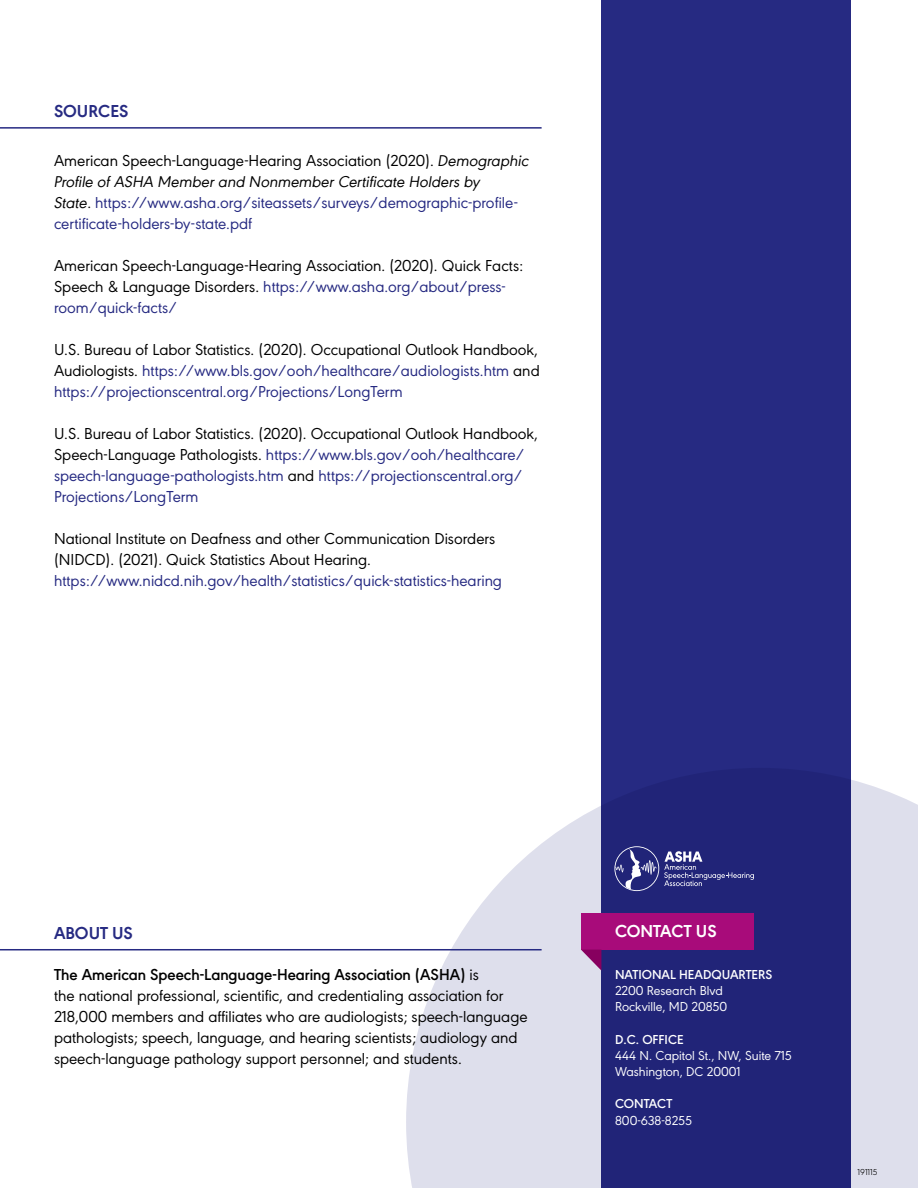
<style>
.page{position:relative;width:918px;height:1188px;background:#fff}
.page>*{position:absolute;margin:0;border:0;box-sizing:border-box;transform-origin:0 0}
.t1{font:700 18px "URW Geometric";color:#262a82}
.t2{font:700 18px "URW Geometric";color:#fff}
.t3{font:16.5px/21px "URW Geometric";color:#262a82}
.t4{font:16.5px/21px "URW Geometric";color:#000}
.t5{font:13.5px/16.2px "URW Geometric";color:#fff}
.t6{font:600 13.5px "URW Geometric";color:#fff}
.t7{font:300 9px "URW Geometric";color:#000}
.s1{color:#000}
.s2{font-style:italic;color:#000}
.s3{color:#262a82}
.s4{font-weight:600}
</style>
<div class="page">
<div style="left:601px;top:0;width:249px;height:1188px;background:#262a82"></div>
<svg style="left:406px;top:768px;width:512px;height:420px"></svg>
<div style="left:581px;top:913px;width:172px;height:37px;background:#a80b7a"></div>
<svg style="left:581px;top:950px;width:20px;height:21px"></svg>
<svg style="left:614px;top:846px;width:140px;height:45px"></svg>
<hr style="left:0;top:949px;width:542px;height:1px;background:#262a82">
<hr style="left:0;top:127px;width:542px;height:2px;background:#262a82">
<p class="t1" style="left:54px;top:97px;width:76px">SOURCES</p>
<p class="t3" style="left:54px;top:149px;width:477px"><span class="s1">American Speech-Language-Hearing Association (2020).</span> <span class="s2">Demographic Profile of ASHA Member and Nonmember Certificate Holders by<br>State</span><span class="s1">.</span> https://www.asha.org/siteassets/surveys/demographic-profile&shy;certificate-holders-by-state.pdf</p>
<p class="t4" style="left:54px;top:254px;width:471px">American Speech-Language-Hearing Association. (2020). Quick Facts:<br>Speech &amp; Language Disorders. <span class="s3">https://www.asha.org/about/press&shy;room/quick-facts/</span></p>
<p class="t3" style="left:54px;top:338px;width:487px;text-align:justify"><span class="s1">U.S. Bureau of Labor Statistics. (2020). Occupational Outlook Handbook, Audiologists.</span> https://www.bls.gov/ooh/healthcare/audiologists.htm <span class="s1">and </span>https://projectionscentral.org/Projections/LongTerm</p>
<p class="t3" style="left:54px;top:422px;width:485px"><span class="s1">U.S. Bureau of Labor Statistics. (2020). Occupational Outlook Handbook, Speech-Language Pathologists.</span> https://www.bls.gov/ooh/healthcare/ speech-language-pathologists.htm <span class="s1">and</span> https://projectionscentral.org/ Projections/LongTerm</p>
<p class="t4" style="left:54px;top:527px;width:443px">National Institute on Deafness and other Communication Disorders (NIDCD). (2021). Quick Statistics About Hearing.</p>
<p class="t3" style="left:54px;top:569px;width:450px">https://www.nidcd.nih.gov/health/statistics/quick-statistics-hearing</p>
<p class="t1" style="left:54px;top:919px;width:81px">ABOUT US</p>
<p class="t4" style="left:54px;top:963px;width:475px"><span class="s4">The American Speech-Language-Hearing Association (ASHA)</span> is<br>the national professional, scientific, and credentialing association for 218,000 members and affiliates who are audiologists; speech-language pathologists; speech, language, and hearing scientists; audiology and speech-language pathology support personnel; and students.</p>
<p class="t2" style="left:615px;top:918px;width:103px">CONTACT US</p>
<p class="t6" style="left:615px;top:964px;width:159px">NATIONAL HEADQUARTERS</p>
<p class="t5" style="left:615px;top:981px;width:114px">2200 Research Blvd<br>Rockville, MD 20850</p>
<p class="t6" style="left:615px;top:1029px;width:70px">D.C. OFFICE</p>
<p class="t5" style="left:615px;top:1046px;width:178px">444 N. Capitol St., NW, Suite 715<br>Washington, DC 20001</p>
<p class="t6" style="left:615px;top:1094px;width:59px">CONTACT</p>
<p class="t5" style="left:615px;top:1111px;width:79px">800-638-8255</p>
<p class="t7" style="left:858px;top:1165px;width:21px">191115</p>
</div>
